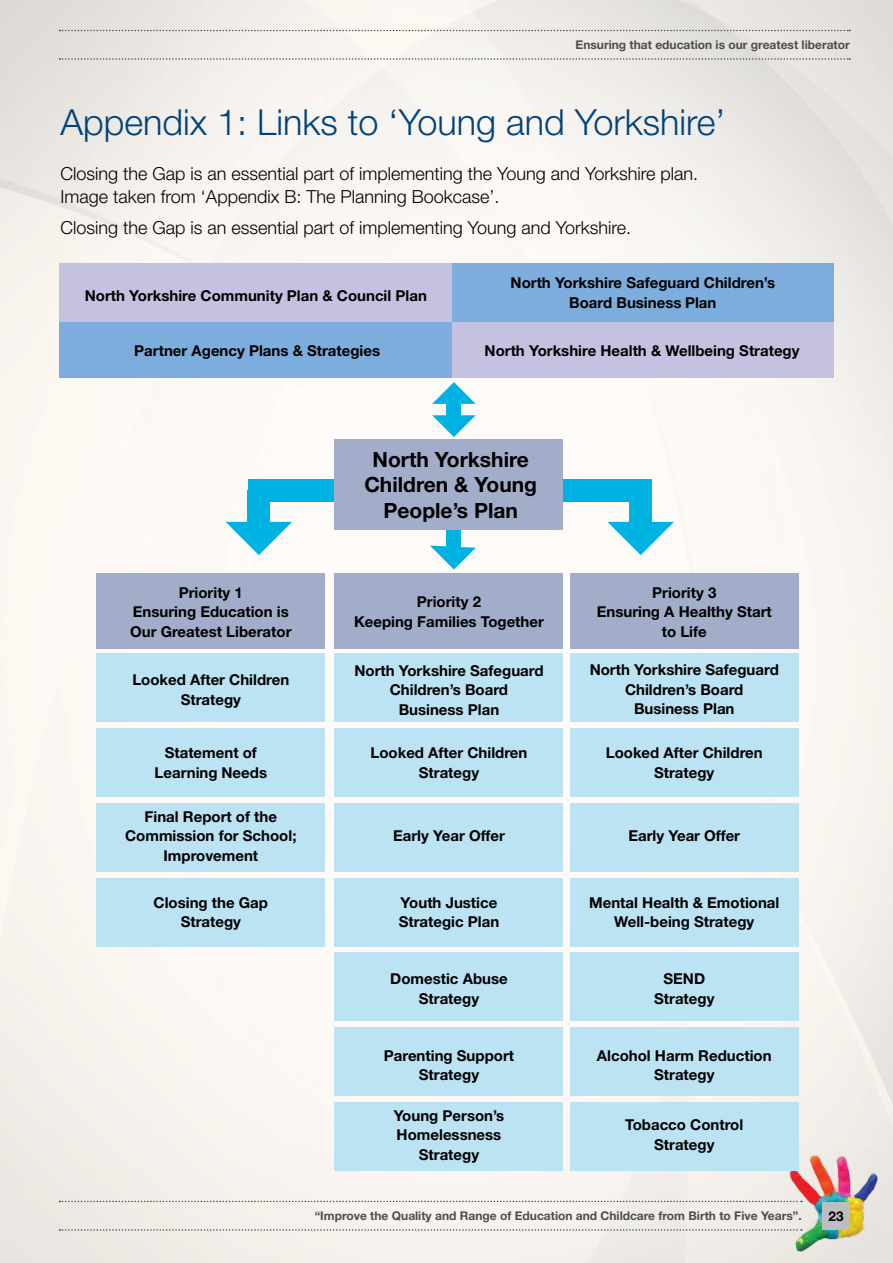
<style>
.page{position:relative;width:893px;height:1263px;background:#fff}
.page>*{position:absolute;margin:0;border:0;box-sizing:border-box;transform-origin:0 0}
.t1{font:300 36px "Helvetica Neue LT Std";color:#00437b}
.t2{font:700 21px/25.5px "Helvetica Neue LT Std";color:#000;text-align:center}
.t3{font:300 18px/22.5px "Helvetica Neue LT Std";color:#000}
.t4{font:700 15px/19.5px "Helvetica Neue LT Std";color:#000;text-align:center}
.t5{font:700 13.5px "Helvetica Neue LT Std";color:#000}
.t6{font:700 12px "Helvetica Neue LT Std";color:#4d4d4f}
</style>
<div class="page">
<img style="left:0;top:0;width:893px;height:1263px">
<img style="left:783px;top:1148px;width:99px;height:109px">
<svg style="left:60px;top:58px;width:790px;height:2px;background:#c2c0be"></svg>
<svg style="left:60px;top:30px;width:790px;height:1px"></svg>
<div style="left:822px;top:1202px;width:28px;height:27px;background:#bcbec0"></div>
<svg style="left:60px;top:1201px;width:742px;height:1px"></svg>
<svg style="left:60px;top:1229px;width:742px;height:2px"></svg>
<div style="left:60px;top:264px;width:393px;height:59px;background:#c5c2e1"></div>
<div style="left:452px;top:264px;width:381px;height:59px;background:#7caddd"></div>
<div style="left:60px;top:322px;width:392px;height:55px;background:#7caddd"></div>
<div style="left:452px;top:322px;width:381px;height:55px;background:#c5c2e1"></div>
<div style="left:335px;top:653px;width:228px;height:69px;background:#bce3f4"></div>
<div style="left:335px;top:728px;width:228px;height:68px;background:#bce3f4"></div>
<div style="left:335px;top:803px;width:228px;height:68px;background:#bce3f4"></div>
<div style="left:335px;top:878px;width:228px;height:68px;background:#bce3f4"></div>
<div style="left:335px;top:953px;width:228px;height:68px;background:#bce3f4"></div>
<div style="left:335px;top:1027px;width:228px;height:69px;background:#bce3f4"></div>
<div style="left:335px;top:1102px;width:228px;height:69px;background:#bce3f4"></div>
<div style="left:97px;top:653px;width:228px;height:69px;background:#bce3f4"></div>
<div style="left:97px;top:728px;width:228px;height:68px;background:#bce3f4"></div>
<div style="left:97px;top:803px;width:228px;height:68px;background:#bce3f4"></div>
<div style="left:97px;top:878px;width:228px;height:68px;background:#bce3f4"></div>
<div style="left:570px;top:653px;width:228px;height:69px;background:#bce3f4"></div>
<div style="left:570px;top:728px;width:228px;height:68px;background:#bce3f4"></div>
<div style="left:570px;top:803px;width:228px;height:68px;background:#bce3f4"></div>
<div style="left:570px;top:878px;width:228px;height:68px;background:#bce3f4"></div>
<div style="left:570px;top:953px;width:228px;height:68px;background:#bce3f4"></div>
<div style="left:570px;top:1027px;width:228px;height:69px;background:#bce3f4"></div>
<div style="left:570px;top:1102px;width:228px;height:69px;background:#bce3f4"></div>
<div style="left:335px;top:573px;width:228px;height:75px;background:#a2adca"></div>
<div style="left:97px;top:573px;width:228px;height:75px;background:#a2adca"></div>
<div style="left:570px;top:573px;width:228px;height:75px;background:#a2adca"></div>
<div style="left:630px;top:490px;width:22px;height:48px;background:#00b2e2"></div>
<div style="left:552px;top:479px;width:100px;height:22px;background:#00b2e2"></div>
<svg style="left:607px;top:522px;width:67px;height:33px"></svg>
<div style="left:447px;top:529px;width:14px;height:28px;background:#00b2e2"></div>
<svg style="left:430px;top:545px;width:46px;height:24px"></svg>
<div style="left:447px;top:396px;width:14px;height:23px;background:#00b2e2"></div>
<svg style="left:432px;top:415px;width:44px;height:22px"></svg>
<svg style="left:432px;top:382px;width:44px;height:22px"></svg>
<div style="left:248px;top:490px;width:22px;height:52px;background:#00b2e2"></div>
<div style="left:248px;top:479px;width:93px;height:22px;background:#00b2e2"></div>
<svg style="left:226px;top:522px;width:66px;height:33px"></svg>
<div style="left:335px;top:439px;width:228px;height:91px;background:#a2adca"></div>
<p class="t6" style="left:576px;top:37px;width:276px">Ensuring that education is our greatest liberator</p>
<h1 class="t1" style="left:61px;top:100px;width:666px">Appendix 1: Links to ‘Young and Yorkshire’</h1>
<p class="t3" style="left:61px;top:162px;width:639px">Closing the Gap is an essential part of implementing the Young and Yorkshire plan.<br>Image taken from ‘Appendix B: The Planning Bookcase’.</p>
<p class="t3" style="left:61px;top:216px;width:572px">Closing the Gap is an essential part of implementing Young and Yorkshire.</p>
<p class="t4" style="left:85px;top:285px;width:344px">North Yorkshire Community Plan &amp; Council Plan</p>
<p class="t4" style="left:134px;top:341px;width:247px">Partner Agency Plans &amp; Strategies</p>
<p class="t4" style="left:511px;top:273px;width:266px">North Yorkshire Safeguard Children’s<br>Board Business Plan</p>
<p class="t4" style="left:485px;top:341px;width:316px">North Yorkshire Health &amp; Wellbeing Strategy</p>
<h2 class="t2" style="left:364px;top:446px;width:174px">North Yorkshire<br>Children &amp; Young<br>People’s Plan</h2>
<p class="t4" style="left:130px;top:582px;width:163px">Priority 1<br>Ensuring Education is<br>Our Greatest Liberator</p>
<p class="t4" style="left:354px;top:592px;width:191px">Priority 2<br>Keeping Families Together</p>
<p class="t4" style="left:597px;top:582px;width:177px">Priority 3<br>Ensuring A Healthy Start to Life</p>
<p class="t4" style="left:590px;top:660px;width:191px">North Yorkshire Safeguard<br>Children’s Board<br>Business Plan</p>
<p class="t4" style="left:606px;top:743px;width:158px">Looked After Children<br>Strategy</p>
<p class="t4" style="left:354px;top:660px;width:191px">North Yorkshire Safeguard<br>Children’s Board<br>Business Plan</p>
<p class="t4" style="left:370px;top:743px;width:158px">Looked After Children<br>Strategy</p>
<p class="t4" style="left:132px;top:670px;width:158px">Looked After Children<br>Strategy</p>
<p class="t4" style="left:155px;top:743px;width:114px">Statement of<br>Learning Needs</p>
<p class="t4" style="left:125px;top:806px;width:173px">Final Report of the<br>Commission for School;<br>Improvement</p>
<p class="t4" style="left:154px;top:892px;width:116px">Closing the Gap<br>Strategy</p>
<p class="t4" style="left:628px;top:826px;width:113px">Early Year Offer</p>
<p class="t4" style="left:393px;top:826px;width:113px">Early Year Offer</p>
<p class="t4" style="left:589px;top:892px;width:192px">Mental Health &amp; Emotional<br>Well-being Strategy</p>
<p class="t4" style="left:399px;top:892px;width:102px;text-align:left">Youth Justice<br>Strategic Plan</p>
<p class="t4" style="left:390px;top:968px;width:119px">Domestic Abuse<br>Strategy</p>
<p class="t4" style="left:384px;top:1045px;width:132px">Parenting Support<br>Strategy</p>
<p class="t4" style="left:394px;top:1105px;width:112px">Young Person’s<br>Homelessness<br>Strategy</p>
<p class="t4" style="left:654px;top:968px;width:62px">SEND<br>Strategy</p>
<p class="t4" style="left:597px;top:1045px;width:176px">Alcohol Harm Reduction<br>Strategy</p>
<p class="t4" style="left:625px;top:1115px;width:120px">Tobacco Control<br>Strategy</p>
<p class="t6" style="left:315px;top:1208px;width:488px">“Improve the Quality and Range of Education and Childcare from Birth to Five Years”.</p>
<p class="t5" style="left:828px;top:1207px;width:17px">23</p>
</div>
